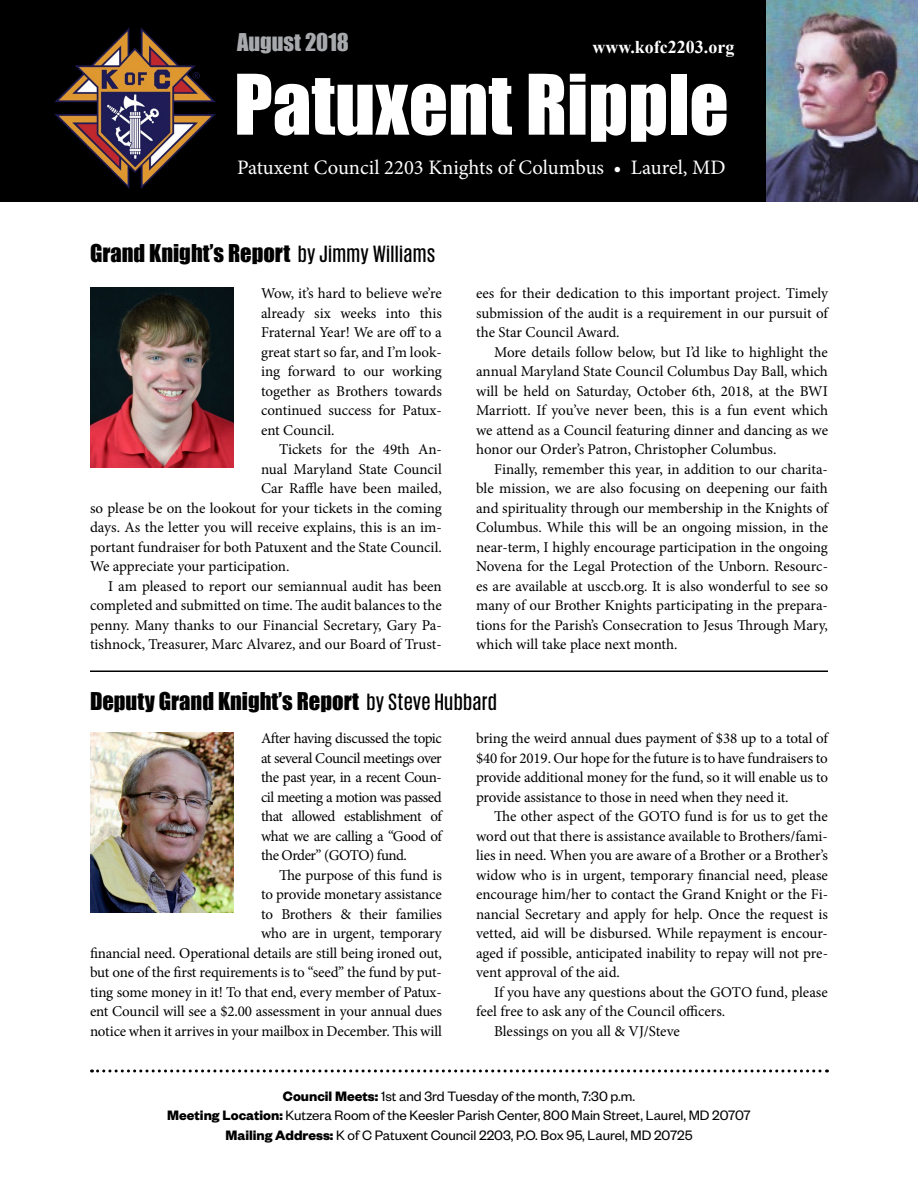
<style>
.page{position:relative;width:918px;height:1188px;background:#fff}
.page>*{position:absolute;margin:0;border:0;box-sizing:border-box;transform-origin:0 0}
.t1{font:77.1px "Impact";color:#fff}
.t2{font:22.5px "Impact";color:#000}
.t3{font:22.5px "Impact";color:#a7a9ac}
.t4{font:20.55px "Minion Pro";color:#fff}
.t5{font:700 18px "Times New Roman";color:#fff}
.t6{font:15px/19.5px "Minion Pro";letter-spacing:-.005em;color:#000;text-align:justify}
.t7{font:15px/19.5px "Founders Grotesk";color:#000;text-align:center}
.s1{font-family:"Giorgio Sans";font-weight:500;font-size:24.15px}
.s2{font-weight:700}
</style>
<div class="page">
<div style="left:0;top:0;width:918px;height:202px;background:#000"></div>
<img style="left:54px;top:27px;width:162px;height:162px">
<img style="left:767px;top:0;width:151px;height:202px">
<img style="left:90px;top:287px;width:144px;height:180px">
<img style="left:90px;top:732px;width:144px;height:180px">
<hr style="left:90px;top:670px;width:738px;height:2px;background:#000">
<svg style="left:92px;top:1070px;width:735px;height:2px"></svg>
<h2 class="t3" style="left:237px;top:25px;width:113px">August 2018</h2>
<p class="t5" style="left:593px;top:34px;width:143px">www.kofc2203.org</p>
<h1 class="t1" style="left:234px;top:45px;width:496px">Patuxent Ripple</h1>
<h3 class="t4" style="left:237px;top:153px;width:490px">Patuxent Council 2203 Knights of Columbus • Laurel, MD</h3>
<h2 class="t2" style="left:90px;top:236px;width:347px">Grand Knight’s Report <span class="s1">by Jimmy Williams</span></h2>
<p class="t6" style="left:261px;top:284px;width:182px">Wow, it’s hard to believe we’re already six weeks into this Fraternal Year! We are off to a great start so far, and I’m look&shy;ing forward to our working together as Brothers towards continued success for Patux&shy;ent Council.</p>
<p class="t6" style="left:279px;top:440px;width:164px">Tickets for the 49th An-</p>
<p class="t6" style="left:261px;top:459px;width:182px">nual Maryland State Council</p>
<p class="t6" style="left:261px;top:479px;width:182px">Car Raffle have been mailed,</p>
<p class="t6" style="left:90px;top:498px;width:353px">so please be on the lookout for your tickets in the coming</p>
<p class="t6" style="left:90px;top:518px;width:353px">days. As the letter you will receive explains, this is an im-</p>
<p class="t6" style="left:90px;top:537px;width:353px">portant fundraiser for both Patuxent and the State Council.</p>
<p class="t6" style="left:90px;top:557px;width:201px">We appreciate your participation.</p>
<p class="t6" style="left:108px;top:576px;width:335px">I am pleased to report our semiannual audit has been</p>
<p class="t6" style="left:90px;top:596px;width:353px">completed and submitted on time. The audit balances to the</p>
<p class="t6" style="left:90px;top:615px;width:353px">penny. Many thanks to our Financial Secretary, Gary Pa-</p>
<p class="t6" style="left:90px;top:635px;width:353px">tishnock, Treasurer, Marc Alvarez, and our Board of Trust-</p>
<p class="t6" style="left:476px;top:284px;width:353px">ees for their dedication to this important project. Timely submission of the audit is a requirement in our pursuit of the Star Council Award.</p>
<p class="t6" style="left:476px;top:342px;width:353px;text-indent:18px">More details follow below, but I’d like to highlight the annual Maryland State Council Columbus Day Ball, which will be held on Saturday, October 6th, 2018, at the BWI Marriott. If you’ve never been, this is a fun event which we attend as a Council featuring dinner and dancing as we honor our Order’s Patron, Christopher Columbus.</p>
<p class="t6" style="left:476px;top:459px;width:353px;text-indent:18px">Finally, remember this year, in addition to our charita&shy;ble mission, we are also focusing on deepening our faith and spirituality through our membership in the Knights of Columbus. While this will be an ongoing mission, in the near-term, I highly encourage participation in the ongoing Novena for the Legal Protection of the Unborn. Resourc&shy;es are available at usccb.org. It is also wonderful to see so many of our Brother Knights participating in the prepara&shy;tions for the Parish’s Consecration to Jesus Through Mary, which will take place next month.</p>
<h2 class="t2" style="left:90px;top:684px;width:408px">Deputy Grand Knight’s Report <span class="s1">by Steve Hubbard</span></h2>
<p class="t6" style="left:261px;top:729px;width:182px">After having discussed the topic at several Council meetings over the past year, in a recent Coun&shy;cil meeting a motion was passed that allowed establishment of what we are calling a “Good of the Order” (GOTO) fund.</p>
<p class="t6" style="left:90px;top:865px;width:353px;text-align:right">The purpose of this fund is<br>to provide monetary assistance<br>to Brothers &amp; their families<br>who are in urgent, temporary<br>financial need. Operational details are still being ironed out, but one of the first requirements is to “seed” the fund by put&shy;ting some money in it! To that end, every member of Patux&shy;ent Council will see a $2.00 assessment in your annual dues notice when it arrives in your mailbox in December. This will</p>
<p class="t6" style="left:476px;top:729px;width:353px">bring the weird annual dues payment of $38 up to a total of $40 for 2019. Our hope for the future is to have fundraisers to provide additional money for the fund, so it will enable us to provide assistance to those in need when they need it.</p>
<p class="t6" style="left:476px;top:807px;width:353px;text-indent:18px">The other aspect of the GOTO fund is for us to get the word out that there is assistance available to Brothers/fami&shy;lies in need. When you are aware of a Brother or a Brother’s widow who is in urgent, temporary financial need, please encourage him/her to contact the Grand Knight or the Fi&shy;nancial Secretary and apply for help. Once the request is vetted, aid will be disbursed. While repayment is encour&shy;aged if possible, anticipated inability to repay will not pre&shy;vent approval of the aid.</p>
<p class="t6" style="left:494px;top:982px;width:335px">If you have any questions about the GOTO fund, please</p>
<p class="t6" style="left:476px;top:1002px;width:251px">feel free to ask any of the Council officers.</p>
<p class="t6" style="left:494px;top:1021px;width:187px">Blessings on you all &amp; VJ/Steve</p>
<p class="t7" style="left:167px;top:1086px;width:585px"><span class="s2">Council Meets:</span> 1st and 3rd Tuesday of the month, 7:30 p.m.<br><span class="s2">Meeting Location:</span> Kutzera Room of the Keesler Parish Center, 800 Main Street, Laurel, MD 20707<br><span class="s2">Mailing Address:</span> K of C Patuxent Council 2203, P.O. Box 95, Laurel, MD 20725</p>
</div>
